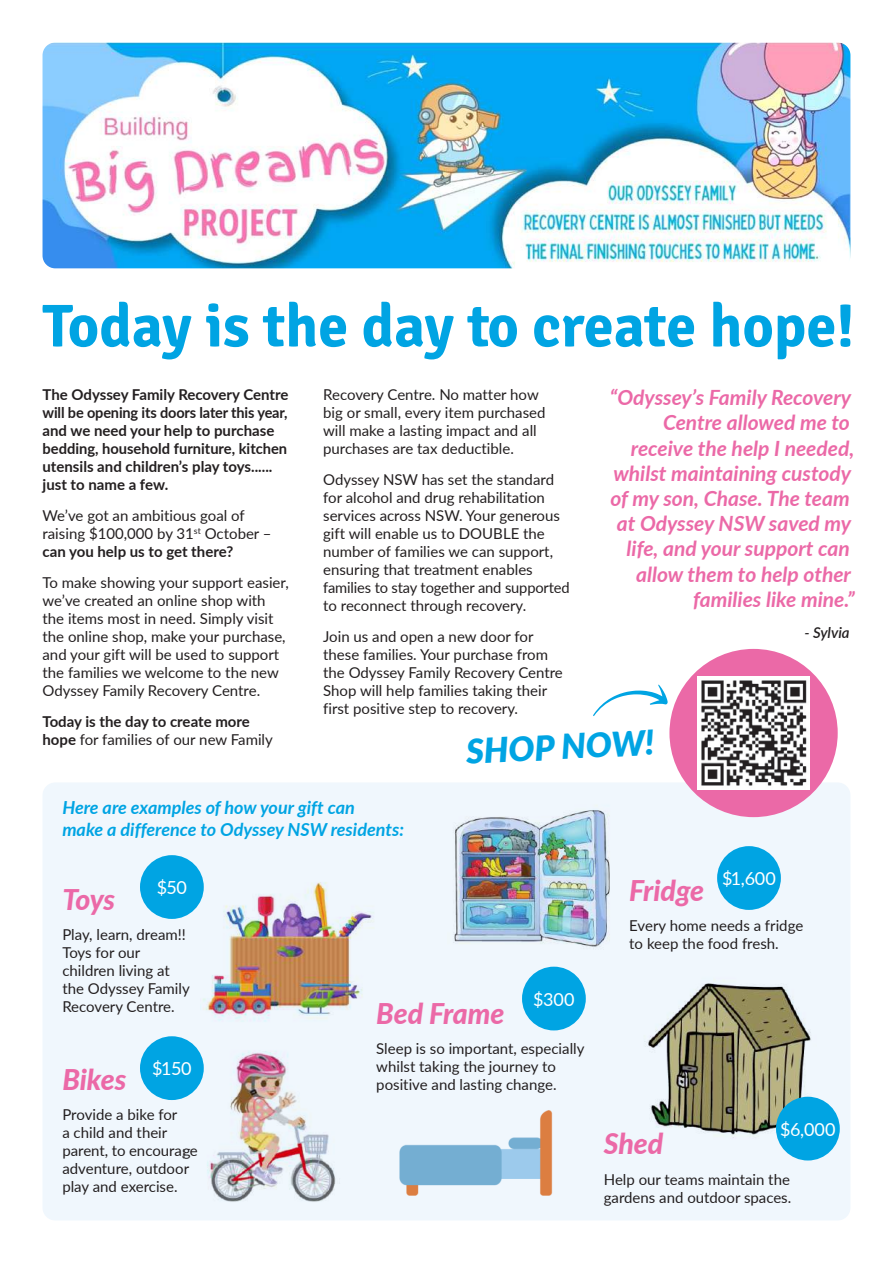
<style>
.page{position:relative;width:893px;height:1263px;background:#fff}
.page>*{position:absolute;margin:0;border:0;box-sizing:border-box;transform-origin:0 0}
.t1{font:italic 900 34.2px "Lato";color:#00a4e3}
.t2{font:italic 800 28.5px "Lato";letter-spacing:-.005em;color:#eb69a7}
.t3{font:italic 700 21px/25.2px "Lato";color:#eb69a7;text-align:right}
.t4{font:italic 700 18px/21.6px "Lato";color:#00a4e3}
.t5{font:18px "Lato";letter-spacing:-.01em;color:#fff}
.t6{font:15px/18px "Lato";color:#231f20}
.t7{font:700 15px/18px "Lato";color:#231f20}
.t8{font:italic 600 15px "Lato";color:#231f20}
.s1{font-weight:700}
.s2{font-weight:400}
</style>
<div class="page">
<div style="left:43px;top:782px;width:807px;height:438px;background:#f0f7fd;border-radius:13px"></div>
<img style="left:43px;top:43px;width:807px;height:225px">
<svg style="left:43px;top:302px;width:807px;height:57px"></svg>
<img style="left:201px;top:874px;width:173px;height:148px">
<img style="left:453px;top:805px;width:157px;height:142px">
<svg style="left:593px;top:684px;width:75px;height:32px"></svg>
<div style="left:669px;top:649px;width:169px;height:168px;background:#eb69a7;border-radius:50%"></div>
<img style="left:697px;top:677px;width:113px;height:112px">
<div style="left:717px;top:846px;width:64px;height:64px;background:#00a4e3;border-radius:50%"></div>
<img style="left:184px;top:1040px;width:152px;height:162px">
<div style="left:140px;top:1036px;width:64px;height:64px;background:#00a4e3;border-radius:50%"></div>
<div style="left:140px;top:855px;width:64px;height:64px;background:#00a4e3;border-radius:50%"></div>
<div style="left:522px;top:967px;width:64px;height:63px;background:#00a4e3;border-radius:50%"></div>
<img style="left:399px;top:1110px;width:154px;height:86px">
<img style="left:644px;top:983px;width:172px;height:157px">
<div style="left:776px;top:1097px;width:64px;height:63px;background:#00a4e3;border-radius:50%"></div>
<p class="t7" style="left:43px;top:385px;width:247px">The Odyssey Family Recovery Centre will be opening its doors later this year, and we need your help to purchase bedding, household furniture, kitchen utensils and children’s play toys...... just to name a few.</p>
<p class="t6" style="left:43px;top:506px;width:231px">We’ve got an ambitious goal of raising $100,000 by 31<sup>st</sup> October – <span class="s1">can you help us to get there?</span></p>
<p class="t6" style="left:43px;top:573px;width:248px">To make showing your support easier, we’ve created an online shop with the items most in need. Simply visit the online shop, make your purchase, and your gift will be used to support the families we welcome to the new Odyssey Family Recovery Centre.</p>
<p class="t7" style="left:43px;top:712px;width:232px">Today is the day to create more hope <span class="s2">for families of our new Family</span></p>
<p class="t6" style="left:323px;top:385px;width:224px">Recovery Centre. No matter how big or small, every item purchased will make a lasting impact and all purchases are tax deductible.</p>
<p class="t6" style="left:323px;top:470px;width:248px">Odyssey NSW has set the standard for alcohol and drug rehabilitation services across NSW. Your generous gift will enable us to DOUBLE the number of families we can support, ensuring that treatment enables families to stay together and supported to reconnect through recovery.</p>
<p class="t6" style="left:323px;top:627px;width:241px">Join us and open a new door for these families. Your purchase from the Odyssey Family Recovery Centre Shop will help families taking their first positive step to recovery.</p>
<h3 class="t3" style="left:610px;top:384px;width:246px">“Odyssey’s Family Recovery<br>Centre allowed me to receive the help I needed, whilst maintaining custody of my son, Chase. The team at Odyssey NSW saved my life, and your support can allow them to help other families like mine.”</h3>
<p class="t8" style="left:804px;top:621px;width:47px">- Sylvia</p>
<h1 class="t1" style="left:465px;top:726px;width:190px;rotate:-3deg">SHOP NOW!</h1>
<p class="t4" style="left:62px;top:796px;width:343px">Here are examples of how your gift can<br>make a difference to Odyssey NSW residents:</p>
<p class="t5" style="left:157px;top:875px;width:32px">$50</p>
<h2 class="t2" style="left:62px;top:878px;width:54px">Toys</h2>
<p class="t6" style="left:62px;top:925px;width:129px">Play, learn, dream!!<br>Toys for our children living at the Odyssey Family<br>Recovery Centre.</p>
<p class="t5" style="left:152px;top:1056px;width:41px">$150</p>
<h2 class="t2" style="left:62px;top:1058px;width:66px">Bikes</h2>
<p class="t6" style="left:62px;top:1105px;width:137px">Provide a bike for<br>a child and their parent, to encourage adventure, outdoor play and exercise.</p>
<p class="t5" style="left:533px;top:986px;width:43px">$300</p>
<h2 class="t2" style="left:376px;top:992px;width:130px">Bed Frame</h2>
<p class="t6" style="left:376px;top:1039px;width:210px">Sleep is so important, especially whilst taking the journey to positive and lasting change.</p>
<p class="t5" style="left:722px;top:866px;width:55px">$1,600</p>
<h2 class="t2" style="left:629px;top:869px;width:76px">Fridge</h2>
<p class="t6" style="left:629px;top:916px;width:175px">Every home needs a fridge to keep the food fresh.</p>
<p class="t5" style="left:780px;top:1116px;width:57px">$6,000</p>
<h2 class="t2" style="left:604px;top:1122px;width:61px">Shed</h2>
<p class="t6" style="left:604px;top:1170px;width:189px">Help our teams maintain the gardens and outdoor spaces.</p>
</div>
